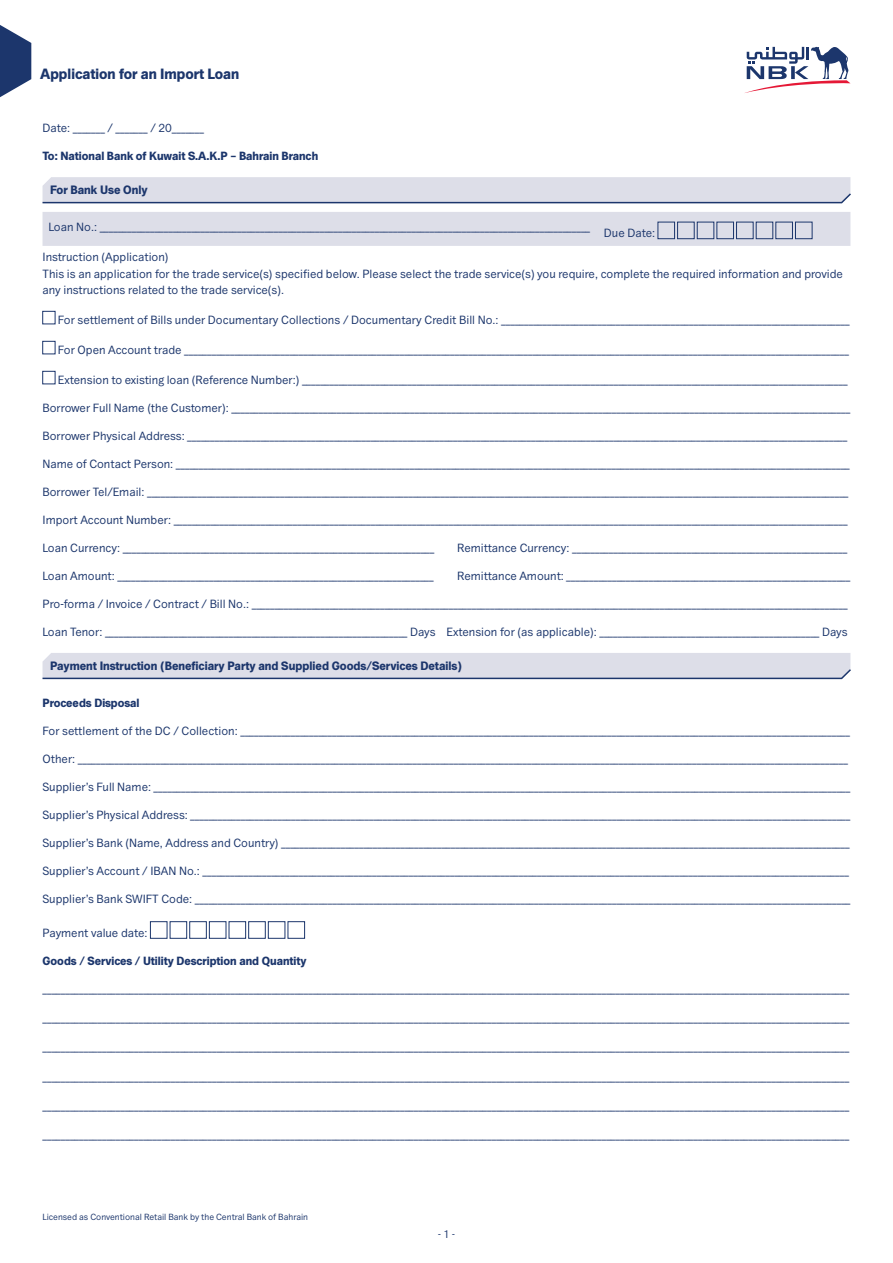
<style>
.page{position:relative;width:893px;height:1263px;background:#fff}
.page>*{position:absolute;margin:0;border:0;box-sizing:border-box;transform-origin:0 0}
.t1{font:700 15px "Du Nord";color:#1c366c}
.t2{font:700 12.3px "Du Nord";color:#1c366c}
.t3{font:12px/16.5px "Du Nord";color:#1c366c}
.t4{font:700 12px "Du Nord";color:#1c366c}
.t5{font:condensed 11.25px "Dax OT";color:#1c366c}
.t6{font:9px "Du Nord";color:#1c366c}
</style>
<div class="page">
<svg style="left:745px;top:47px;width:105px;height:46px"></svg>
<svg style="left:0;top:25px;width:31px;height:73px"></svg>
<div style="left:43px;top:212px;width:807px;height:34px;background:#dddee8"></div>
<svg style="left:42px;top:177px;width:809px;height:27px;background:#d3d5e1"></svg>
<div style="left:658px;top:222px;width:17px;height:17px;border:1px solid #1c366c"></div>
<div style="left:677px;top:222px;width:17px;height:17px;border:1px solid #1c366c"></div>
<div style="left:697px;top:222px;width:17px;height:17px;border:1px solid #1c366c"></div>
<div style="left:717px;top:222px;width:17px;height:17px;border:1px solid #1c366c"></div>
<div style="left:736px;top:222px;width:17px;height:17px;border:1px solid #1c366c"></div>
<div style="left:756px;top:222px;width:17px;height:17px;border:1px solid #1c366c"></div>
<div style="left:776px;top:222px;width:17px;height:17px;border:1px solid #1c366c"></div>
<div style="left:795px;top:222px;width:17px;height:17px;border:1px solid #1c366c"></div>
<div style="left:43px;top:311px;width:12px;height:13px;border:1px solid #1c366c"></div>
<div style="left:43px;top:341px;width:12px;height:13px;border:1px solid #1c366c"></div>
<div style="left:43px;top:371px;width:12px;height:13px;border:1px solid #1c366c"></div>
<svg style="left:42px;top:653px;width:809px;height:27px;background:#d3d5e1"></svg>
<div style="left:150px;top:921px;width:17px;height:17px;border:1px solid #1c366c"></div>
<div style="left:170px;top:921px;width:17px;height:17px;border:1px solid #1c366c"></div>
<div style="left:190px;top:921px;width:17px;height:17px;border:1px solid #1c366c"></div>
<div style="left:209px;top:921px;width:17px;height:17px;border:1px solid #1c366c"></div>
<div style="left:229px;top:921px;width:17px;height:17px;border:1px solid #1c366c"></div>
<div style="left:248px;top:921px;width:17px;height:17px;border:1px solid #1c366c"></div>
<div style="left:268px;top:921px;width:17px;height:17px;border:1px solid #1c366c"></div>
<div style="left:288px;top:921px;width:17px;height:17px;border:1px solid #1c366c"></div>
<p class="t1" style="left:40px;top:65px;width:201px">Application for an Import Loan</p>
<p class="t3" style="left:43px;top:120px;width:163px">D a t e /_______/_______: 2 0 _______</p>
<p class="t4" style="left:43px;top:149px;width:277px">To: National Bank of Kuwait S A. K. P. – Bahrain Branch</p>
<p class="t2" style="left:50px;top:183px;width:99px">For Bank Use Only</p>
<p class="t3" style="left:49px;top:219px;width:543px">L o a n N o ___________________________________________________________________________________________________________. :</p>
<p class="t3" style="left:604px;top:225px;width:53px">Due Date:</p>
<p class="t3" style="left:43px;top:249px;width:802px">Instruction (Application(<br>This is an application for the trade service s( ) specified below. Please select the trade service s( ) you require, complete the required information and provide any instructions related to the trade service . (s(</p>
<p class="t3" style="left:58px;top:312px;width:793px">F o r s e t t l e m e n t o f B i l l s u n d e r D o c u m e n t a r y C o l l e c t i o n s / D o c u m e n t a r y C r e d i t B i l l N o ____________________________________________________________________________. :</p>
<p class="t3" style="left:58px;top:342px;width:793px">F o r O p e n A c c o u n t t r a d e _________________________________________________________________________________________________________________________________________________</p>
<p class="t3" style="left:58px;top:372px;width:791px">E x t e n s i o n t o e x i s t i n g l o a n ( R e f e r e n c e N u m b e r _______________________________________________________________________________________________________________________( :</p>
<p class="t3" style="left:43px;top:400px;width:809px">B o r r o w e r F u l l N a m e ( t h e C u s t o m e r _______________________________________________________________________________________________________________________________________: (</p>
<p class="t3" style="left:43px;top:427px;width:806px">B o r r o w e r P h y s i c a l A d d r e s s ________________________________________________________________________________________________________________________________________________:</p>
<p class="t3" style="left:43px;top:455px;width:809px">N a m e o f C o n t a c t P e r s o n ___________________________________________________________________________________________________________________________________________________:</p>
<p class="t3" style="left:43px;top:483px;width:807px">B o r r o w e r T e l / E m a i l _________________________________________________________________________________________________________________________________________________________:</p>
<p class="t3" style="left:43px;top:511px;width:807px">I m p o r t A c c o u n t N u m b e r ___________________________________________________________________________________________________________________________________________________:</p>
<p class="t3" style="left:457px;top:539px;width:392px">R e m i t t a n c e C u r r e n c y ____________________________________________________________:</p>
<p class="t3" style="left:43px;top:539px;width:393px">Loan Currency: ____________________________________________________________________</p>
<p class="t3" style="left:43px;top:567px;width:393px">Loan Amount: _____________________________________________________________________</p>
<p class="t3" style="left:43px;top:595px;width:807px">P r o - f o r m a / I n v o i c e / C o n t r a c t / B i l l N o __________________________________________________________________________________________________________________________________. :</p>
<p class="t3" style="left:446px;top:623px;width:403px">Extension for (as applicable :) ________________________________________________ Days</p>
<p class="t3" style="left:457px;top:567px;width:395px">R e m i t t a n c e A m o u n t ______________________________________________________________:</p>
<p class="t3" style="left:43px;top:623px;width:395px">Loan Tenor: __________________________________________________________________ Days</p>
<p class="t2" style="left:50px;top:659px;width:413px">Payment Instruction (Beneficiary Party and Supplied Goods/Services Details(</p>
<p class="t4" style="left:43px;top:696px;width:99px">Proceeds Disposal</p>
<p class="t3" style="left:43px;top:723px;width:809px">F o r s e t t l e m e n t o f t h e D C / C o l l e c t i o n _____________________________________________________________________________________________________________________________________:</p>
<p class="t3" style="left:43px;top:750px;width:807px">O t h e r ________________________________________________________________________________________________________________________________________________________________________:</p>
<p class="t3" style="left:43px;top:778px;width:809px">S u p p l i e r s’ F u l l N a m e ________________________________________________________________________________________________________________________________________________________:</p>
<p class="t3" style="left:43px;top:806px;width:809px">S u p p l i e r s’ P h y s i c a l A d d r e s s ________________________________________________________________________________________________________________________________________________:</p>
<p class="t3" style="left:43px;top:834px;width:809px">S u p p l i e r s’ B a n k ( N a m e , A d d r e s s a n d C o u n t r y ____________________________________________________________________________________________________________________________(</p>
<p class="t3" style="left:43px;top:862px;width:808px">S u p p l i e r s’ A c c o u n t / I B A N N o _____________________________________________________________________________________________________________________________________________. :</p>
<p class="t3" style="left:43px;top:890px;width:809px">S u p p l i e r s’ B a n k S W I F T C o d e _______________________________________________________________________________________________________________________________________________:</p>
<p class="t3" style="left:43px;top:924px;width:107px">Payment value date:</p>
<p class="t4" style="left:43px;top:954px;width:266px">Goods / Services / Utility Description and Quantity</p>
<p class="t3" style="left:43px;top:980px;width:808px">________________________________________________________________________________________________________________________________________________________________________________</p>
<p class="t3" style="left:43px;top:1010px;width:808px">________________________________________________________________________________________________________________________________________________________________________________</p>
<p class="t3" style="left:43px;top:1039px;width:808px">________________________________________________________________________________________________________________________________________________________________________________</p>
<p class="t3" style="left:43px;top:1068px;width:808px">________________________________________________________________________________________________________________________________________________________________________________</p>
<p class="t3" style="left:43px;top:1097px;width:808px">________________________________________________________________________________________________________________________________________________________________________________</p>
<p class="t3" style="left:43px;top:1127px;width:808px">________________________________________________________________________________________________________________________________________________________________________________</p>
<p class="t6" style="left:43px;top:1212px;width:267px">Licensed as Conventional Retail Bank by the Central Bank of Bahrain</p>
<p class="t5" style="left:438px;top:1226px;width:19px">-1-</p>
</div>
